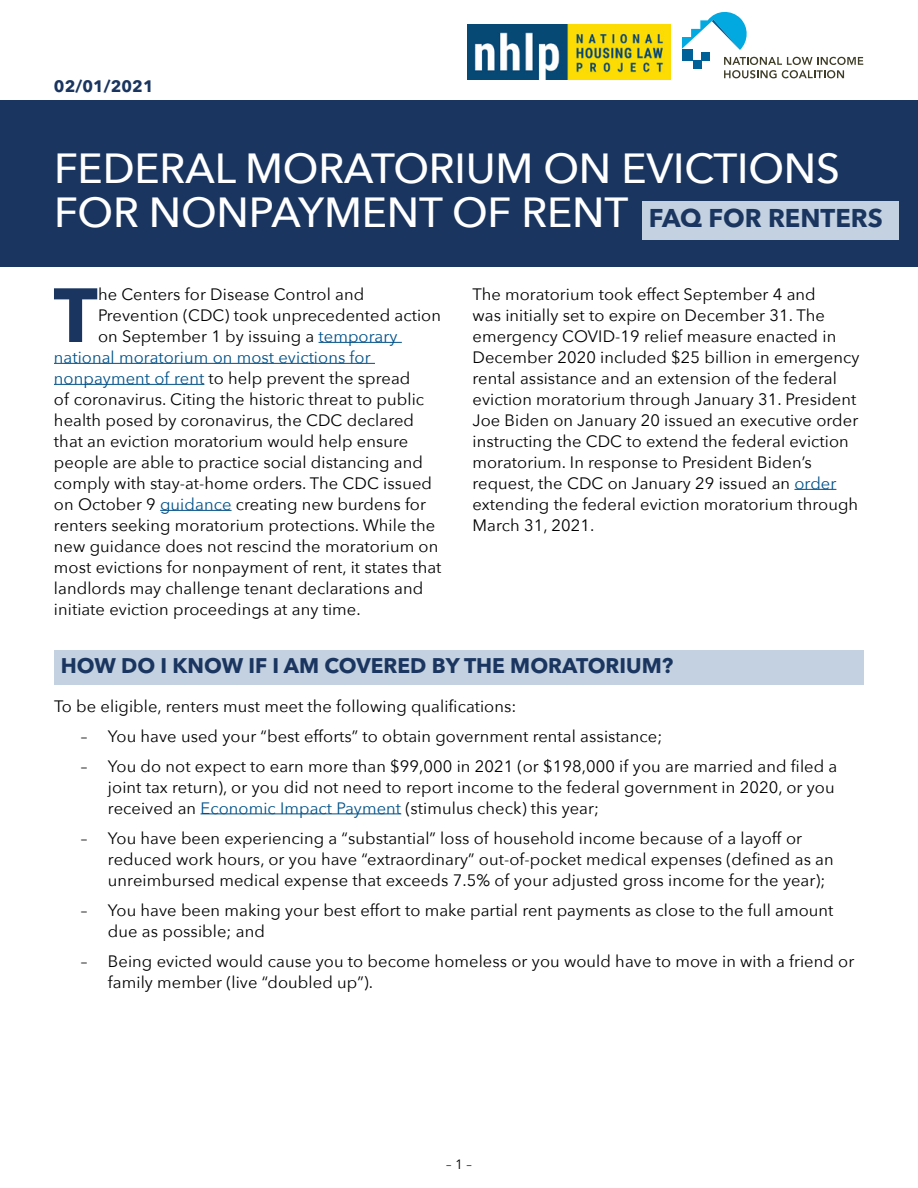
<style>
.page{position:relative;width:918px;height:1188px;background:#fff}
.page>*{position:absolute;margin:0;border:0;box-sizing:border-box;transform-origin:0 0}
.t1{font:700 75.75px "Avenir Next LT Pro";color:#1a355f}
.t2{font:500 42px/43.5px "Avenir Next";letter-spacing:-.005em;color:#fff}
.t3{font:700 21px "Avenir Next LT Pro";color:#1a355f}
.t4{font:16.5px/21px "Avenir Next";letter-spacing:.005em;color:#000}
.t5{font:16.5px "Avenir Next";letter-spacing:.005em;color:#005189}
.t6{font:700 16.5px "Avenir Next LT Pro";letter-spacing:.005em;color:#1a355f}
.t7{font:13.5px "Avenir Next";color:#000}
.s1{font-family:"Avenir Next LT Pro";font-weight:700;font-size:25.5px;color:#1a355f}
.s2{color:#005189}
</style>
<div class="page">
<div style="left:683px;top:49px;width:10px;height:11px;background:#006098"></div>
<div style="left:693px;top:60px;width:8px;height:8px;background:#006098"></div>
<div style="left:701px;top:52px;width:9px;height:8px;background:#006098"></div>
<svg style="left:683px;top:12px;width:64px;height:38px"></svg>
<svg style="left:724px;top:57px;width:139px;height:21px"></svg>
<img style="left:468px;top:25px;width:203px;height:54px">
<div style="left:0;top:100px;width:918px;height:167px;background:#1a355f"></div>
<div style="left:642px;top:201px;width:256px;height:39px;background:#c3d1e0"></div>
<hr style="left:319px;top:342px;width:83px;height:1px;background:#005189">
<hr style="left:54px;top:363px;width:321px;height:1px;background:#005189">
<hr style="left:54px;top:384px;width:150px;height:1px;background:#005189">
<hr style="left:160px;top:510px;width:72px;height:1px;background:#005189">
<hr style="left:794px;top:489px;width:42px;height:1px;background:#005189">
<div style="left:54px;top:650px;width:810px;height:34px;background:#c3d1e0"></div>
<hr style="left:201px;top:814px;width:200px;height:1px;background:#005189">
<p class="t6" style="left:54px;top:76px;width:101px">02/01/2021</p>
<h2 class="t2" style="left:54px;top:145px;width:830px">FEDERAL MORATORIUM ON EVICTIONS<br>FOR NONPAYMENT OF RENT <span class="s1">FAQ FOR RENTERS</span></h2>
<h1 class="t1" style="left:54px;top:269px;width:46px">T</h1>
<p class="t4" style="left:98px;top:283px;width:268px">he Centers for Disease Control and</p>
<p class="t4" style="left:98px;top:304px;width:345px">Prevention (CDC) took unprecedented action</p>
<p class="t4" style="left:98px;top:325px;width:301px">on September 1 by issuing a <span class="s2">temporary</span></p>
<p class="t5" style="left:54px;top:343px;width:318px">national moratorium on most evictions for</p>
<p class="t4" style="left:54px;top:367px;width:358px"><span class="s2">nonpayment of rent</span> to help prevent the spread</p>
<p class="t4" style="left:54px;top:388px;width:372px">of coronavirus. Citing the historic threat to public</p>
<p class="t4" style="left:54px;top:409px;width:362px">health posed by coronavirus, the CDC declared</p>
<p class="t4" style="left:54px;top:430px;width:356px">that an eviction moratorium would help ensure</p>
<p class="t4" style="left:54px;top:451px;width:370px">people are able to practice social distancing and</p>
<p class="t4" style="left:54px;top:472px;width:380px">comply with stay-at-home orders. The CDC issued</p>
<p class="t4" style="left:54px;top:493px;width:374px">on October 9 <span class="s2">guidance</span> creating new burdens for</p>
<p class="t4" style="left:54px;top:514px;width:383px">renters seeking moratorium protections. While the</p>
<p class="t4" style="left:54px;top:535px;width:386px">new guidance does not rescind the moratorium on</p>
<p class="t4" style="left:54px;top:556px;width:389px">most evictions for nonpayment of rent, it states that</p>
<p class="t4" style="left:54px;top:577px;width:371px">landlords may challenge tenant declarations and</p>
<p class="t4" style="left:54px;top:598px;width:308px">initiate eviction proceedings at any time.</p>
<p class="t4" style="left:472px;top:283px;width:389px">The moratorium took effect September 4 and<br>was initially set to expire on December 31. The emergency COVID-19 relief measure enacted in December 2020 included $25 billion in emergency rental assistance and an extension of the federal eviction moratorium through January 31. President Joe Biden on January 20 issued an executive order instructing the CDC to extend the federal eviction moratorium. In response to President Biden’s request, the CDC on January 29 issued an <span class="s2">order </span>extending the federal eviction moratorium through March 31, 2021.</p>
<p class="t3" style="left:61px;top:652px;width:614px">HOW DO I KNOW IF I AM COVERED BY THE MORATORIUM?</p>
<p class="t4" style="left:54px;top:695px;width:464px">To be eligible, renters must meet the following qualifications:</p>
<p class="t4" style="left:81px;top:725px;width:583px">– You have used your “best efforts” to obtain government rental assistance;</p>
<p class="t4" style="left:108px;top:755px;width:731px;text-indent:-27px">– You do not expect to earn more than $99,000 in 2021 (or $198,000 if you are married and filed a joint tax return), or you did not need to report income to the federal government in 2020, or you received an <span class="s2">Economic Impact Payment</span> (stimulus check) this year;</p>
<p class="t4" style="left:108px;top:827px;width:727px;text-indent:-27px">– You have been experiencing a “substantial” loss of household income because of a layoff or reduced work hours, or you have “extraordinary” out-of-pocket medical expenses (defined as an unreimbursed medical expense that exceeds 7.5% of your adjusted gross income for the year);</p>
<p class="t4" style="left:108px;top:899px;width:727px;text-indent:-27px">– You have been making your best effort to make partial rent payments as close to the full amount due as possible; and</p>
<p class="t4" style="left:108px;top:950px;width:748px;text-indent:-27px">– Being evicted would cause you to become homeless or you would have to move in with a friend or family member (live “doubled up”).</p>
<p class="t7" style="left:446px;top:1153px;width:27px">– 1 –</p>
</div>
